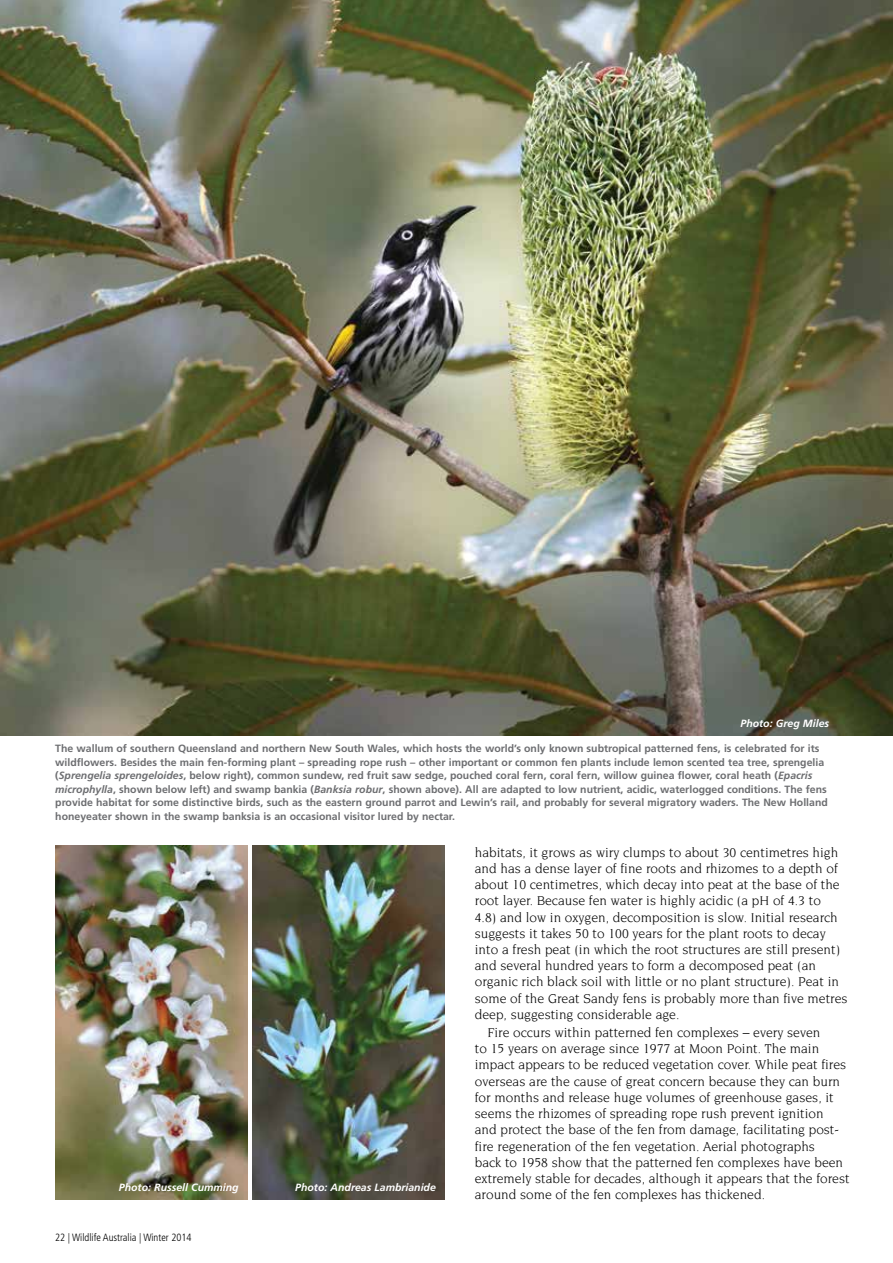
<style>
.page{position:relative;width:893px;height:1263px;background:#fff}
.page>*{position:absolute;margin:0;border:0;box-sizing:border-box;transform-origin:0 0}
.t1{font:13.8px/16.2px "Novarese";color:#000}
.t2{font:700 10.5px/13.5px "Frutiger";color:#6d6e71}
.t3{font:italic 700 10.5px "Frutiger";color:#fff}
.t4{font:300 condensed 10.5px "Frutiger";color:#000}
.s1{font-style:italic}
</style>
<div class="page">
<img style="left:0;top:0;width:893px;height:736px">
<img style="left:253px;top:845px;width:191px;height:354px">
<img style="left:55px;top:845px;width:192px;height:354px">
<p class="t3" style="left:740px;top:717px;width:90px">Photo: Greg Miles</p>
<p class="t2" style="left:55px;top:742px;width:774px">The wallum of southern Queensland and northern New South Wales, which hosts the world’s only known subtropical patterned fens, is celebrated for its wildflowers. Besides the main fen-forming plant – spreading rope rush – other important or common fen plants include lemon scented tea tree, sprengelia (<span class="s1">Sprengelia sprengeloides</span>, below right), common sundew, red fruit saw sedge, pouched coral fern, coral fern, willow guinea flower, coral heath (<span class="s1">Epacris microphylla</span>, shown below left) and swamp bankia (<span class="s1">Banksia robur</span>, shown above). All are adapted to low nutrient, acidic, waterlogged conditions. The fens provide habitat for some distinctive birds, such as the eastern ground parrot and Lewin’s rail, and probably for several migratory waders. The New Holland honeyeater shown in the swamp banksia is an occasional visitor lured by nectar.</p>
<p class="t3" style="left:119px;top:1181px;width:121px">Photo: Russell Cumming</p>
<p class="t3" style="left:295px;top:1181px;width:142px">Photo: Andreas Lambrianide</p>
<p class="t4" style="left:55px;top:1231px;width:138px">22 | Wildlife Australia | Winter 2014</p>
<p class="t1" style="left:475px;top:844px;width:374px">habitats, it grows as wiry clumps to about 30 centimetres high and has a dense layer of fine roots and rhizomes to a depth of about 10 centimetres, which decay into peat at the base of the root layer. Because fen water is highly acidic (a pH of 4.3 to<br>4.8) and low in oxygen, decomposition is slow. Initial research suggests it takes 50 to 100 years for the plant roots to decay into a fresh peat (in which the root structures are still present) and several hundred years to form a decomposed peat (an organic rich black soil with little or no plant structure). Peat in some of the Great Sandy fens is probably more than five metres deep, suggesting considerable age.</p>
<p class="t1" style="left:475px;top:1024px;width:376px;text-indent:13px">Fire occurs within patterned fen complexes – every seven<br>to 15 years on average since 1977 at Moon Point. The main impact appears to be reduced vegetation cover. While peat fires overseas are the cause of great concern because they can burn for months and release huge volumes of greenhouse gases, it seems the rhizomes of spreading rope rush prevent ignition<br>and protect the base of the fen from damage, facilitating post&shy;fire regeneration of the fen vegetation. Aerial photographs<br>back to 1958 show that the patterned fen complexes have been extremely stable for decades, although it appears that the forest around some of the fen complexes has thickened.</p>
</div>
